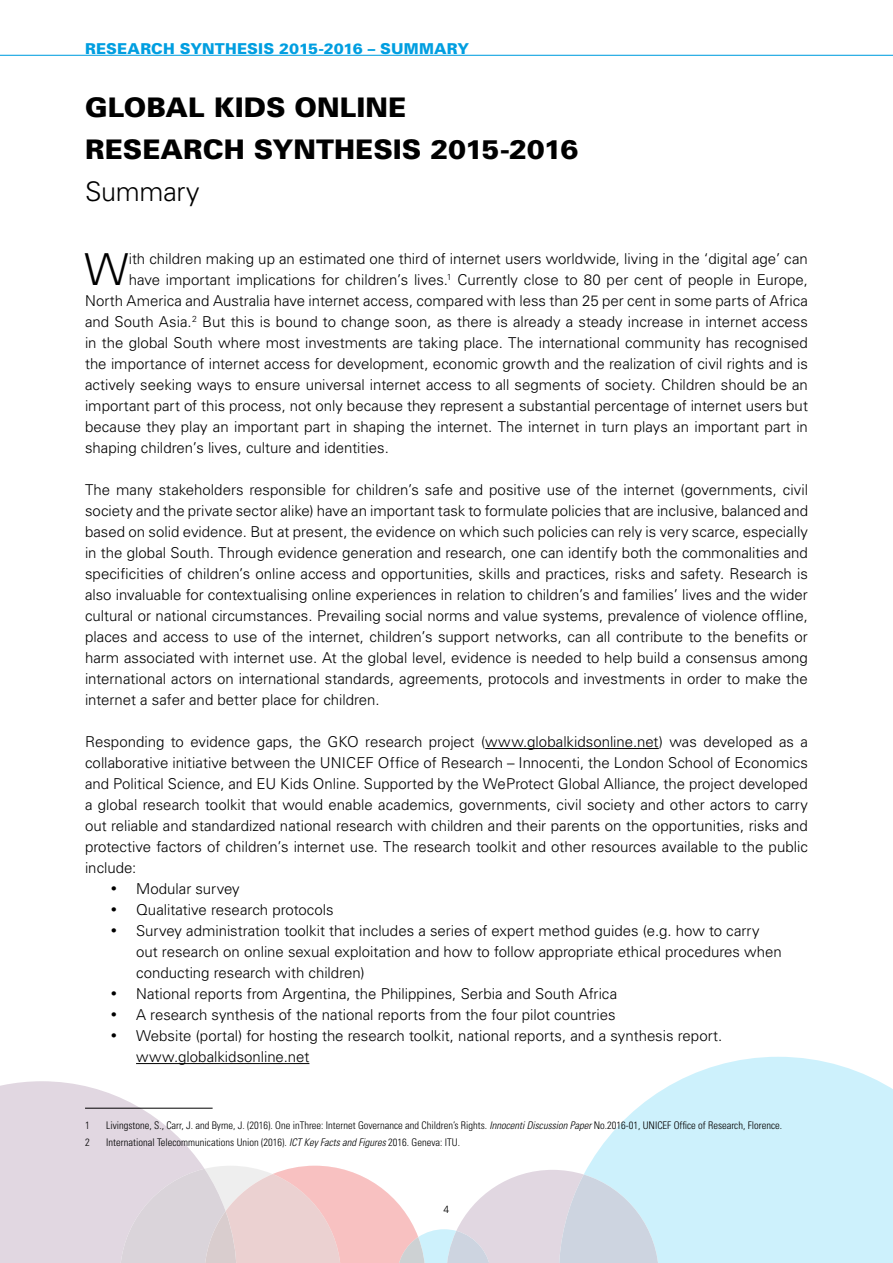
<style>
.page{position:relative;width:893px;height:1263px;background:#fff}
.page>*{position:absolute;margin:0;border:0;box-sizing:border-box;transform-origin:0 0}
.t1{font:300 44.1px "Univers";color:#000}
.t2{font:900 27px/42px "Univers";color:#000}
.t3{font:300 27px "Univers";letter-spacing:-.01em;color:#000}
.t4{font:300 15px/21px "Univers";color:#000;text-align:justify}
.t5{font:900 15px "Univers";letter-spacing:.01em;color:#009ee0}
.t6{font:300 condensed 10.5px "Univers";color:#000}
.t7{font:300 10.5px "Univers";color:#000}
.s1{font-style:italic}
</style>
<div class="page">
<hr style="left:0;top:55px;width:893px;height:1px;background:#009ee0">
<hr style="left:485px;top:748px;width:174px;height:1px;background:#000">
<hr style="left:136px;top:1063px;width:173px;height:1px;background:#000">
<div style="left:659px;top:1057px;width:234px;height:206px;background:#cdf1fc"></div>
<svg style="left:0;top:1081px;width:659px;height:182px"></svg>
<p class="t5" style="left:85px;top:40px;width:386px">RESEARCH SYNTHESIS 2015-2016 – SUMMARY</p>
<h2 class="t2" style="left:85px;top:86px;width:495px">GLOBAL KIDS ONLINE<br>RESEARCH SYNTHESIS 2015-2016</h2>
<h2 class="t3" style="left:85px;top:175px;width:116px">Summary</h2>
<h1 class="t1" style="left:85px;top:243px;width:46px">W</h1>
<p class="t4" style="left:129px;top:248px;width:681px">ith children making up an estimated one third of internet users worldwide, living in the ‘digital age’ can</p>
<p class="t4" style="left:129px;top:269px;width:681px">have important implications for children’s lives.<sup>1</sup> Currently close to 80 per cent of people in Europe,</p>
<p class="t4" style="left:85px;top:290px;width:724px">North America and Australia have internet access, compared with less than 25 per cent in some parts of Africa</p>
<p class="t4" style="left:85px;top:311px;width:724px">and South Asia.<sup>2</sup> But this is bound to change soon, as there is already a steady increase in internet access</p>
<p class="t4" style="left:85px;top:332px;width:724px">in the global South where most investments are taking place. The international community has recognised</p>
<p class="t4" style="left:85px;top:353px;width:724px">the importance of internet access for development, economic growth and the realization of civil rights and is</p>
<p class="t4" style="left:85px;top:374px;width:724px">actively seeking ways to ensure universal internet access to all segments of society. Children should be an</p>
<p class="t4" style="left:85px;top:395px;width:724px">important part of this process, not only because they represent a substantial percentage of internet users but</p>
<p class="t4" style="left:85px;top:416px;width:724px">because they play an important part in shaping the internet. The internet in turn plays an important part in</p>
<p class="t4" style="left:85px;top:437px;width:305px">shaping children’s lives, culture and identities.</p>
<p class="t4" style="left:85px;top:479px;width:724px">The many stakeholders responsible for children’s safe and positive use of the internet (governments, civil society and the private sector alike) have an important task to formulate policies that are inclusive, balanced and based on solid evidence. But at present, the evidence on which such policies can rely is very scarce, especially in the global South. Through evidence generation and research, one can identify both the commonalities and specificities of children’s online access and opportunities, skills and practices, risks and safety. Research is also invaluable for contextualising online experiences in relation to children’s and families’ lives and the wider cultural or national circumstances. Prevailing social norms and value systems, prevalence of violence offline, places and access to use of the internet, children’s support networks, can all contribute to the benefits or harm associated with internet use. At the global level, evidence is needed to help build a consensus among international actors on international standards, agreements, protocols and investments in order to make the internet a safer and better place for children.</p>
<p class="t4" style="left:85px;top:731px;width:724px">Responding to evidence gaps, the GKO research project (www.globalkidsonline.net) was developed as a collaborative initiative between the UNICEF Office of Research – Innocenti, the London School of Economics and Political Science, and EU Kids Online. Supported by the WeProtect Global Alliance, the project developed a global research toolkit that would enable academics, governments, civil society and other actors to carry out reliable and standardized national research with children and their parents on the opportunities, risks and protective factors of children’s internet use. The research toolkit and other resources available to the public include:</p>
<p class="t4" style="left:111px;top:878px;width:131px">• Modular survey</p>
<p class="t4" style="left:111px;top:899px;width:225px">• Qualitative research protocols</p>
<p class="t4" style="left:136px;top:920px;width:647px;text-align:left;text-indent:-26px">• Survey administration toolkit that includes a series of expert method guides (e.g. how to carry out research on online sexual exploitation and how to follow appropriate ethical procedures when conducting research with children)</p>
<p class="t4" style="left:111px;top:983px;width:508px">• National reports from Argentina, the Philippines, Serbia and South Africa</p>
<p class="t4" style="left:111px;top:1004px;width:507px">• A research synthesis of the national reports from the four pilot countries</p>
<p class="t4" style="left:136px;top:1025px;width:588px;text-indent:-26px">• Website (portal) for hosting the research toolkit, national reports, and a synthesis report. www.globalkidsonline.net</p>
<p class="t6" style="left:85px;top:1119px;width:6px">1</p>
<p class="t6" style="left:106px;top:1119px;width:677px">Livingstone, S., Carr, J. and Byrne, J. (2016). One inThree: Internet Governance and Children’s Rights. <span class="s1">Innocenti Discussion Paper</span> No.2016-01, UNICEF Office of Research, Florence.</p>
<p class="t6" style="left:85px;top:1136px;width:6px">2</p>
<p class="t6" style="left:106px;top:1136px;width:355px">International Telecommunications Union (2016). <span class="s1">ICT Key Facts and Figures</span> 2016. Geneva: ITU.</p>
<p class="t7" style="left:443px;top:1202px;width:7px">4</p>
</div>
